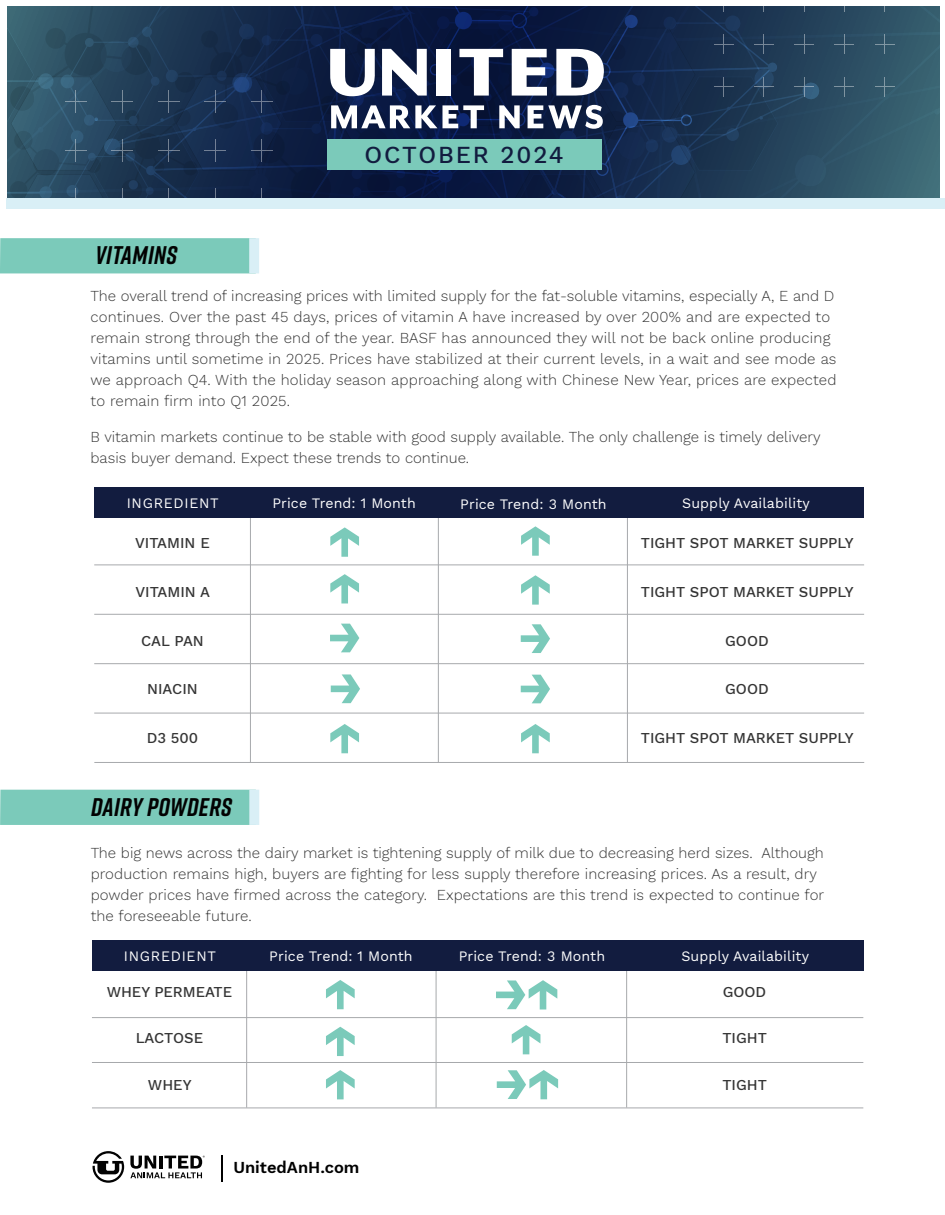
<style>
.page{position:relative;width:945px;height:1215px;background:#fff}
.page>*{position:absolute;margin:0;border:0;box-sizing:border-box;transform-origin:0 0}
.t1{font:italic 700 25.5px "Rift";letter-spacing:.015em;color:#020202}
.t2{font:500 24px "Work Sans";letter-spacing:.08em;color:#121c3f}
.t3{font:600 16.5px "Work Sans";color:#000}
.t4{font:300 15px/21px "Work Sans";letter-spacing:.005em;color:#353535}
.t5{font:500 14.85px "Work Sans";color:#353535}
.t6{font:14.1px "Work Sans";letter-spacing:.01em;color:#fff}
.t7{font:14.1px "Work Sans";letter-spacing:.05em;color:#fff}
</style>
<div class="page">
<div style="left:0;top:238px;width:249px;height:35px;background:#7bcaba"></div>
<div style="left:249px;top:238px;width:10px;height:35px;background:#d9eff6"></div>
<div style="left:0;top:790px;width:256px;height:35px;background:#7bcaba"></div>
<div style="left:249px;top:790px;width:10px;height:35px;background:#d9eff6"></div>
<hr style="left:246px;top:970px;width:1px;height:138px;background:#a7a9ac">
<hr style="left:92px;top:1017px;width:771px;height:1px;background:#a7a9ac">
<hr style="left:92px;top:1062px;width:771px;height:1px;background:#a7a9ac">
<hr style="left:92px;top:1108px;width:771px;height:1px;background:#a7a9ac">
<hr style="left:436px;top:970px;width:1px;height:138px;background:#a7a9ac">
<hr style="left:626px;top:970px;width:1px;height:138px;background:#a7a9ac">
<div style="left:92px;top:940px;width:771px;height:31px;background:#121c3f"></div>
<svg style="left:326px;top:980px;width:29px;height:29px"></svg>
<svg style="left:326px;top:1070px;width:29px;height:29px"></svg>
<svg style="left:326px;top:1027px;width:29px;height:29px"></svg>
<svg style="left:512px;top:1025px;width:28px;height:29px"></svg>
<svg style="left:497px;top:1070px;width:61px;height:29px"></svg>
<svg style="left:496px;top:980px;width:61px;height:30px"></svg>
<hr style="left:94px;top:762px;width:770px;height:1px;background:#a7a9ac">
<hr style="left:250px;top:517px;width:1px;height:245px;background:#a7a9ac">
<hr style="left:94px;top:565px;width:770px;height:1px;background:#a7a9ac">
<hr style="left:94px;top:614px;width:770px;height:1px;background:#a7a9ac">
<hr style="left:94px;top:663px;width:770px;height:1px;background:#a7a9ac">
<hr style="left:94px;top:713px;width:770px;height:1px;background:#a7a9ac">
<hr style="left:438px;top:518px;width:1px;height:244px;background:#a7a9ac">
<hr style="left:627px;top:518px;width:1px;height:244px;background:#a7a9ac">
<div style="left:94px;top:487px;width:770px;height:31px;background:#121c3f"></div>
<svg style="left:8px;top:7px;width:931px;height:192px;background:#2d4862"></svg>
<div style="left:6px;top:199px;width:938px;height:10px;background:#d9eff6"></div>
<svg style="left:331px;top:674px;width:29px;height:29px"></svg>
<svg style="left:330px;top:527px;width:29px;height:30px"></svg>
<svg style="left:330px;top:574px;width:29px;height:29px"></svg>
<svg style="left:330px;top:624px;width:29px;height:28px"></svg>
<svg style="left:330px;top:724px;width:29px;height:29px"></svg>
<svg style="left:93px;top:1151px;width:31px;height:32px"></svg>
<svg style="left:130px;top:1156px;width:75px;height:22px"></svg>
<svg style="left:221px;top:1155px;width:1px;height:26px"></svg>
<svg style="left:521px;top:575px;width:29px;height:30px"></svg>
<svg style="left:521px;top:724px;width:29px;height:29px"></svg>
<svg style="left:521px;top:526px;width:29px;height:30px"></svg>
<svg style="left:521px;top:675px;width:29px;height:28px"></svg>
<svg style="left:521px;top:624px;width:29px;height:29px"></svg>
<h1 class="t1" style="left:95px;top:237px;width:83px">VITAMINS</h1>
<h2 class="t2" style="left:364px;top:136px;width:201px">OCTOBER 2024</h2>
<p class="t4" style="left:91px;top:285px;width:748px">The overall trend of increasing prices with limited supply for the fat-soluble vitamins, especially A, E and D continues. Over the past 45 days, prices of vitamin A have increased by over 200% and are expected to remain strong through the end of the year. BASF has announced they will not be back online producing vitamins until sometime in 2025. Prices have stabilized at their current levels, in a wait and see mode as we approach Q4. With the holiday season approaching along with Chinese New Year, prices are expected to remain firm into Q1 2025.</p>
<p class="t4" style="left:91px;top:426px;width:732px">B vitamin markets continue to be stable with good supply available. The only challenge is timely delivery basis buyer demand. Expect these trends to continue.</p>
<p class="t7" style="left:127px;top:493px;width:94px">INGREDIENT</p>
<p class="t6" style="left:272px;top:493px;width:145px">Price Trend: 1 Month</p>
<p class="t6" style="left:460px;top:493px;width:148px">Price Trend: 3 Month</p>
<p class="t6" style="left:682px;top:493px;width:129px">Supply Availability</p>
<p class="t5" style="left:135px;top:532px;width:76px">VITAMIN E</p>
<p class="t5" style="left:135px;top:581px;width:76px">VITAMIN A</p>
<p class="t5" style="left:141px;top:629px;width:64px">CAL PAN</p>
<p class="t5" style="left:147px;top:678px;width:52px">NIACIN</p>
<p class="t5" style="left:147px;top:726px;width:53px">D3 500</p>
<h1 class="t1" style="left:91px;top:789px;width:142px">DAIRY POWDERS</h1>
<p class="t5" style="left:641px;top:532px;width:214px">TIGHT SPOT MARKET SUPPLY</p>
<p class="t5" style="left:641px;top:581px;width:214px">TIGHT SPOT MARKET SUPPLY</p>
<p class="t5" style="left:725px;top:629px;width:45px">GOOD</p>
<p class="t5" style="left:725px;top:678px;width:45px">GOOD</p>
<p class="t5" style="left:641px;top:726px;width:214px">TIGHT SPOT MARKET SUPPLY</p>
<p class="t4" style="left:91px;top:842px;width:735px">The big news across the dairy market is tightening supply of milk due to decreasing herd sizes. Although production remains high, buyers are fighting for less supply therefore increasing prices. As a result, dry powder prices have firmed across the category. Expectations are this trend is expected to continue for the foreseeable future.</p>
<p class="t7" style="left:124px;top:945px;width:94px">INGREDIENT</p>
<p class="t6" style="left:269px;top:945px;width:145px">Price Trend: 1 Month</p>
<p class="t6" style="left:459px;top:946px;width:148px">Price Trend: 3 Month</p>
<p class="t6" style="left:681px;top:945px;width:129px">Supply Availability</p>
<p class="t5" style="left:107px;top:980px;width:127px">WHEY PERMEATE</p>
<p class="t5" style="left:136px;top:1027px;width:69px">LACTOSE</p>
<p class="t5" style="left:148px;top:1073px;width:45px">WHEY</p>
<p class="t3" style="left:233px;top:1155px;width:128px">UnitedAnH.com</p>
<p class="t5" style="left:723px;top:980px;width:45px">GOOD</p>
<p class="t5" style="left:722px;top:1027px;width:46px">TIGHT</p>
<p class="t5" style="left:722px;top:1073px;width:46px">TIGHT</p>
</div>
